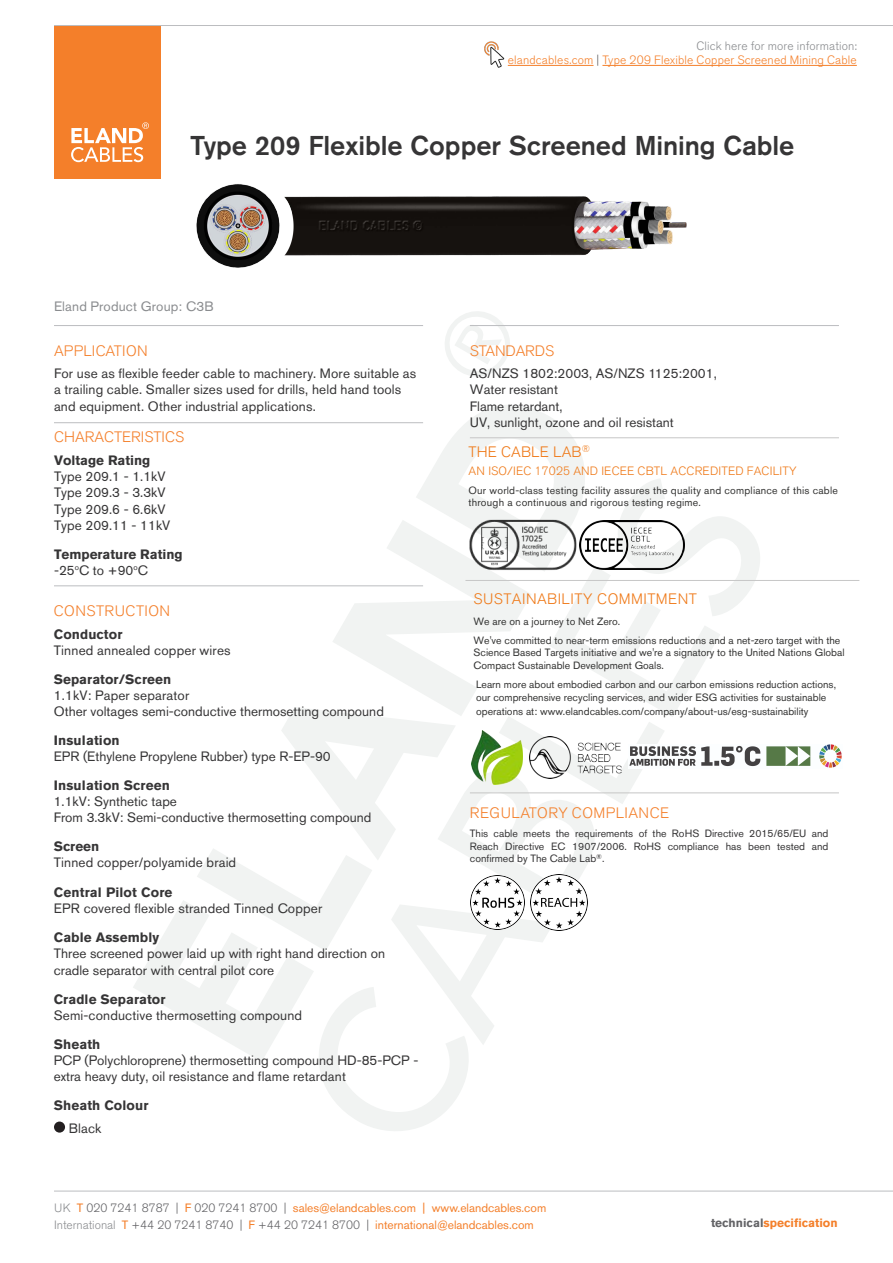
<style>
.page{position:relative;width:893px;height:1263px;background:#fff}
.page>*{position:absolute;margin:0;border:0;box-sizing:border-box;transform-origin:0 0}
.Cable_Title{font:500 27px "Akzidenz Grotesk BE";color:#363536}
.Regular_Bold_Text{font:300 15px "Akzidenz Grotesk BE";letter-spacing:.03em;color:#f47f2a}
.t1{font:300 15px "Akzidenz Grotesk BE";letter-spacing:.03em;color:#ef7918}
.Regular_Bold_Text-2{font:300 15px "Akzidenz Grotesk BE";color:#f47f2a}
.t2{font:300 15px "Akzidenz Grotesk BE";letter-spacing:.01em;color:#ef7918}
.Section_Title_Orange{font:300 15px "Akzidenz Grotesk BE";letter-spacing:.02em;color:#f47f2a}
.Application_Standard{font:300 15px "Akzidenz Grotesk BE";letter-spacing:-.01em;color:#f47f2a}
.Regular_Bold_Text-3{font:13.5px/16.2px "Akzidenz Grotesk BE";color:#363536}
.Application_Standard-2{font:13.5px/16.2px "Akzidenz Grotesk BE";letter-spacing:.01em;color:#363536}
.Regular_Bold_Text-4{font:700 13.5px/16.2px "Akzidenz Grotesk BE";color:#363536}
.Eland_Product_Group{font:13.5px "Akzidenz Grotesk BE";letter-spacing:.01em;color:#8a8c8f}
.t3{font:12px/17.5px "Akzidenz Grotesk BE";color:#f47f2a}
.t4{font:300 12px/14.4px "Akzidenz Grotesk BE";letter-spacing:.015em;color:#f47f2a;text-align:right}
.t5{font:300 12px "Akzidenz Grotesk BE";letter-spacing:.015em;color:#ef7918}
.contacts_R{font:700 12px "Akzidenz Grotesk BE";color:#f47f2a}
.t6{font:10.5px/13.6px "Akzidenz Grotesk BE";color:#333332}
.t7{font:10.5px/12.6px "Akzidenz Grotesk BE";color:#363536;text-align:justify}
.t8{font:10.5px/12.8px "Akzidenz Grotesk BE";letter-spacing:.02em;color:#333332}
.s1{color:#8a8c8f}
.s2{color:#636366}
.s3{font-weight:700}
.s4{font-weight:400}
.s5{font-weight:300;color:#8a8c8f}
.s6{font-weight:300;color:#636366}
</style>
<div class="page">
<svg style="left:319px;top:479px;width:447px;height:652px"></svg>
<svg style="left:133px;top:405px;width:460px;height:657px"></svg>
<svg style="left:445px;top:311px;width:65px;height:65px"></svg>
<div style="left:54px;top:26px;width:106px;height:153px;background:#f47f2a"></div>
<svg style="left:71px;top:122px;width:78px;height:40px"></svg>
<hr style="left:54px;top:1191px;width:839px;height:1px;background:#bcbdc0">
<hr style="left:508px;top:65px;width:85px;height:1px;background:#f47f2a">
<hr style="left:602px;top:65px;width:255px;height:1px;background:#f47f2a">
<hr style="left:54px;top:25px;width:839px;height:1px;background:#bcbdc0">
<img style="left:484px;top:41px;width:21px;height:27px">
<hr style="left:54px;top:325px;width:369px;height:1px;background:#bcbdc0">
<hr style="left:54px;top:422px;width:369px;height:1px;background:#bcbdc0">
<hr style="left:54px;top:585px;width:369px;height:1px;background:#bcbdc0">
<div style="left:54px;top:1121px;width:11px;height:11px;background:#231f20;border-radius:50%"></div>
<hr style="left:470px;top:325px;width:369px;height:1px;background:#bcbdc0">
<img style="left:196px;top:184px;width:491px;height:84px">
<hr style="left:470px;top:437px;width:369px;height:1px;background:#c6c6c6">
<hr style="left:470px;top:792px;width:369px;height:1px;background:#c6c6c6">
<img style="left:587px;top:521px;width:98px;height:49px">
<img style="left:460px;top:515px;width:127px;height:56px">
<hr style="left:465px;top:580px;width:394px;height:1px;background:#c6c6c6">
<img style="left:472px;top:730px;width:50px;height:55px">
<img style="left:628px;top:745px;width:214px;height:24px">
<img style="left:529px;top:737px;width:92px;height:41px">
<img style="left:470px;top:875px;width:55px;height:55px">
<img style="left:531px;top:874px;width:56px;height:56px">
<p class="t4" style="left:508px;top:39px;width:351px"><span class="s1">Click here for more information:<br></span>elandcables.com <span class="s2">|</span> Type 209 Flexible Copper Screened Mining Cable</p>
<p class="Cable_Title" style="left:190px;top:129px;width:606px">Type 209 Flexible Copper Screened Mining Cable</p>
<p class="Eland_Product_Group" style="left:54px;top:298px;width:161px">Eland Product Group: C3B</p>
<p class="Section_Title_Orange" style="left:54px;top:342px;width:95px">APPLICATION</p>
<p class="Application_Standard-2" style="left:54px;top:365px;width:364px">For use as flexible feeder cable to machinery. More suitable as a trailing cable. Smaller sizes used for drills, held hand tools and equipment. Other industrial applications.</p>
<p class="Regular_Bold_Text-2" style="left:54px;top:429px;width:132px">CHARACTERISTICS</p>
<p class="Regular_Bold_Text-3" style="left:54px;top:452px;width:118px"><span class="s3">Voltage Rating<br></span>Type 209.1 - 1.1kV<br>Type 209.3 - 3.3kV<br>Type 209.6 - 6.6kV<br>Type 209.11 - 11kV</p>
<p class="Regular_Bold_Text-4" style="left:54px;top:546px;width:130px">Temperature Rating <span class="s4">-25</span><sup>o</sup><span class="s4">C to +90</span><sup>o</sup><span class="s4">C</span></p>
<p class="Regular_Bold_Text" style="left:54px;top:602px;width:118px">CONSTRUCTION</p>
<p class="Regular_Bold_Text-3" style="left:54px;top:626px;width:178px"><span class="s3">Conductor<br></span>Tinned annealed copper wires</p>
<p class="Regular_Bold_Text-3" style="left:54px;top:671px;width:332px"><span class="s3">Separator/Screen<br></span>1.1kV: Paper separator<br>Other voltages semi-conductive thermosetting compound</p>
<p class="Regular_Bold_Text-3" style="left:54px;top:732px;width:279px"><span class="s3">Insulation<br></span>EPR (Ethylene Propylene Rubber) type R-EP-90</p>
<p class="Regular_Bold_Text-3" style="left:54px;top:777px;width:319px"><span class="s3">Insulation Screen<br></span>1.1kV: Synthetic tape<br>From 3.3kV: Semi-conductive thermosetting compound</p>
<p class="Regular_Bold_Text-3" style="left:54px;top:838px;width:184px"><span class="s3">Screen<br></span>Tinned copper/polyamide braid</p>
<p class="Regular_Bold_Text-3" style="left:54px;top:883px;width:270px"><span class="s3">Central Pilot Core<br></span>EPR covered flexible stranded Tinned Copper</p>
<p class="Regular_Bold_Text-3" style="left:54px;top:929px;width:333px"><span class="s3">Cable Assembly<br></span>Three screened power laid up with right hand direction on cradle separator with central pilot core</p>
<p class="Regular_Bold_Text-3" style="left:54px;top:991px;width:250px"><span class="s3">Cradle Separator<br></span>Semi-conductive thermosetting compound</p>
<p class="Regular_Bold_Text-3" style="left:54px;top:1036px;width:366px"><span class="s3">Sheath<br></span>PCP (Polychloroprene) thermosetting compound HD-85-PCP - extra heavy duty, oil resistance and flame retardant</p>
<p class="Regular_Bold_Text-4" style="left:69px;top:1094px;width:81px;line-height:22.5px;text-indent:-15px">Sheath Colour<br><span class="s4">Black</span></p>
<p class="Application_Standard" style="left:470px;top:342px;width:86px">STANDARDS</p>
<p class="Application_Standard-2" style="left:470px;top:365px;width:248px">AS/NZS 1802:2003, AS/NZS 1125:2001,<br>Water resistant<br>Flame retardant,<br>UV, sunlight, ozone and oil resistant</p>
<p class="t2" style="left:469px;top:443px;width:123px">THE CABLE LAB<sup>®</sup></p>
<p class="t5" style="left:469px;top:464px;width:330px">AN ISO/IEC 17025 AND IECEE CBTL ACCREDITED FACILITY</p>
<p class="t8" style="left:468px;top:483px;width:371px">Our world-class testing facility assures the quality and compliance of this cable through a continuous and rigorous testing regime.</p>
<p class="t1" style="left:473px;top:591px;width:225px">SUSTAINABILITY COMMITMENT</p>
<p class="t6" style="left:474px;top:612px;width:368px;line-height:18.1px">We are on a journey to Net Zero.<br>We've committed to near-term emissions reductions and a net-zero target with the</p>
<p class="t6" style="left:474px;top:646px;width:372px;line-height:12.6px">Science Based Targets initiative and we're a signatory to the United Nations Global<br>Compact Sustainable Development Goals.</p>
<p class="t6" style="left:476px;top:677px;width:361px">Learn more about embodied carbon and our carbon emissions reduction actions, our comprehensive recycling services, and wider ESG activities for sustainable operations at: www.elandcables.com/company/about-us/esg-sustainability</p>
<p class="Regular_Bold_Text" style="left:470px;top:804px;width:201px">REGULATORY COMPLIANCE</p>
<p class="t7" style="left:470px;top:827px;width:360px">This cable meets the requirements of the RoHS Directive 2015/65/EU and Reach Directive EC 1907/2006. RoHS compliance has been tested and confirmed by The Cable Lab<sup>®</sup>.</p>
<p class="t3" style="left:54px;top:1199px;width:494px"><span class="s5">UK</span> T <span class="s6">020 7241 8787 |</span> F <span class="s6">020 7241 8700 |</span> sales@elandcables.com | www.elandcables.com<br><span class="s5">International</span> T <span class="s6">+44 20 7241 8740 |</span> F <span class="s6">+44 20 7241 8700 |</span> international@elandcables.com</p>
<p class="contacts_R" style="left:711px;top:1216px;width:128px"><span class="s2">technical</span>specification</p>
</div>
